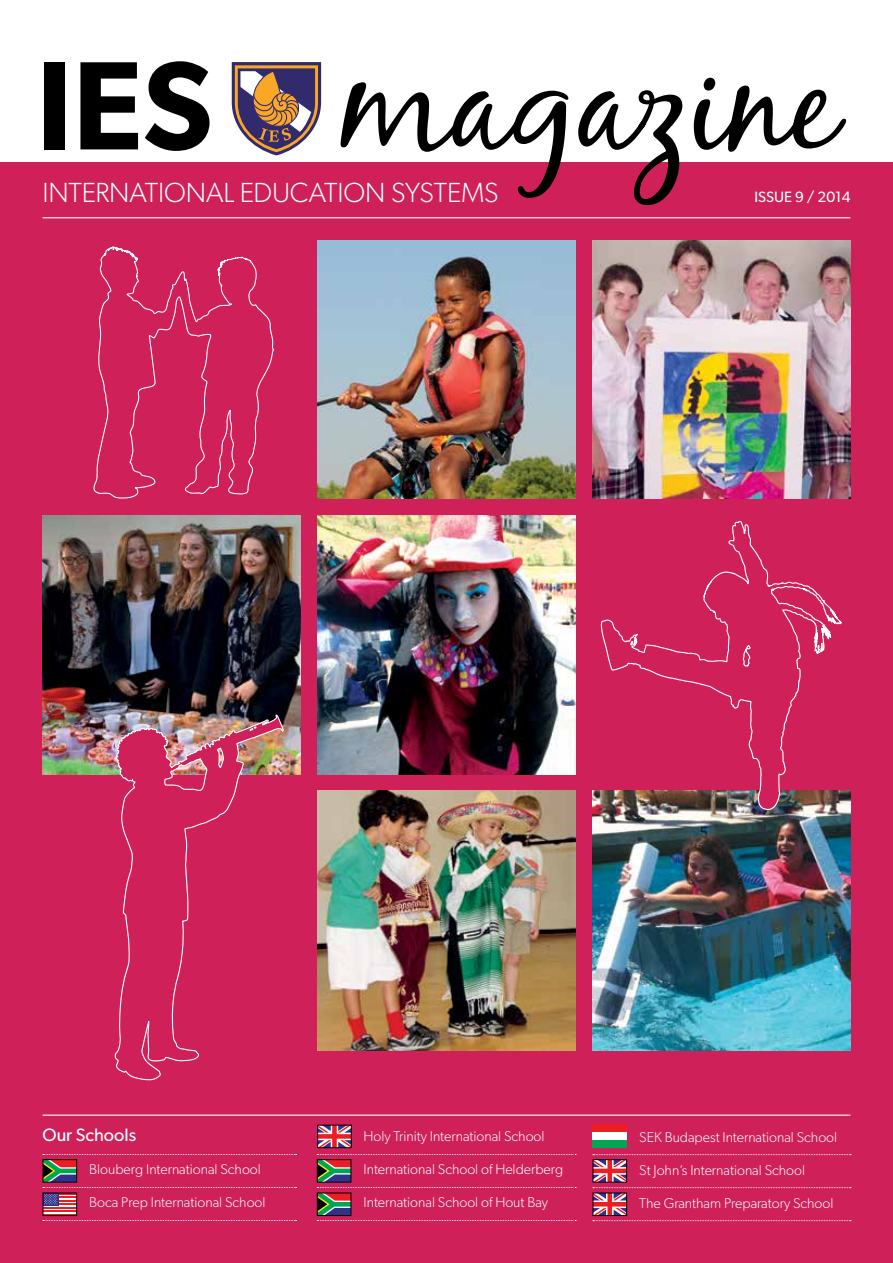
<style>
.page{position:relative;width:893px;height:1263px;background:#fff}
.page>*{position:absolute;margin:0;border:0;box-sizing:border-box;transform-origin:0 0}
.t1{font:600 126.3px "Gibson";color:#000}
.t2{font:300 27.75px "Gibson";letter-spacing:-.01em;color:#fff}
.t3{font:18px "Gibson";color:#fff}
.t4{font:15px "Gibson";color:#fff}
.t5{font:300 14.25px "Gibson";color:#fff}
</style>
<div class="page">
<div style="left:0;top:162px;width:893px;height:1101px;background:#cf2059"></div>
<hr style="left:43px;top:217px;width:807px;height:1px;background:#fff">
<svg style="left:43px;top:1220px;width:254px;height:1px"></svg>
<svg style="left:45px;top:1205px;width:30px;height:8px"></svg>
<hr style="left:43px;top:1203px;width:34px;height:2px;background:#ed1d24">
<hr style="left:43px;top:1207px;width:34px;height:1px;background:#ed1d24">
<hr style="left:43px;top:1210px;width:34px;height:2px;background:#ed1d24">
<svg style="left:45px;top:1204px;width:13px;height:1px"></svg>
<svg style="left:43px;top:1154px;width:254px;height:50px"></svg>
<hr style="left:43px;top:1114px;width:807px;height:2px;background:#fff">
<svg style="left:320px;top:1127px;width:29px;height:19px"></svg>
<div style="left:318px;top:1125px;width:33px;height:23px;border:1px solid #000"></div>
<svg style="left:317px;top:1154px;width:259px;height:67px"></svg>
<div style="left:317px;top:1193px;width:34px;height:22px;border:1px solid #000"></div>
<div style="left:592px;top:1125px;width:35px;height:23px;background:#ed1d24"></div>
<div style="left:592px;top:1132px;width:35px;height:16px;background:#fff"></div>
<div style="left:592px;top:1140px;width:35px;height:8px;background:#00a651"></div>
<svg style="left:593px;top:1154px;width:258px;height:67px"></svg>
<img style="left:592px;top:791px;width:258px;height:259px">
<img style="left:43px;top:516px;width:257px;height:258px">
<img style="left:317px;top:791px;width:258px;height:259px">
<img style="left:317px;top:240px;width:258px;height:259px">
<svg style="left:341px;top:78px;width:505px;height:127px"></svg>
<svg style="left:232px;top:62px;width:89px;height:93px"></svg>
<img style="left:592px;top:240px;width:258px;height:259px">
<img style="left:317px;top:516px;width:258px;height:258px">
<svg style="left:83px;top:217px;width:192px;height:282px"></svg>
<svg style="left:600px;top:521px;width:242px;height:290px"></svg>
<svg style="left:113px;top:715px;width:172px;height:365px"></svg>
<h1 class="t1" style="left:36px;top:30px;width:178px">IES</h1>
<h2 class="t2" style="left:43px;top:176px;width:454px">Internati onal Educati on Systems</h2>
<p class="t4" style="left:754px;top:188px;width:98px">Issue 9 / 2014</p>
<p class="t3" style="left:43px;top:1124px;width:95px">Our Schools</p>
<p class="t5" style="left:639px;top:1128px;width:199px">SEK Budapest International School</p>
<p class="t5" style="left:639px;top:1161px;width:167px">St John’s International School</p>
<p class="t5" style="left:592px;top:1194px;width:28px">T</p>
<p class="t5" style="left:646px;top:1194px;width:189px">he Grantham Preparatory School</p>
<p class="t5" style="left:364px;top:1128px;width:183px">Holy Trinity International School</p>
<p class="t5" style="left:364px;top:1161px;width:201px">International School of Helderberg</p>
<p class="t5" style="left:364px;top:1194px;width:186px">International School of Hout Bay</p>
<p class="t5" style="left:89px;top:1161px;width:173px">Blouberg International School</p>
<p class="t5" style="left:89px;top:1194px;width:178px">Boca Prep International School</p>
</div>
